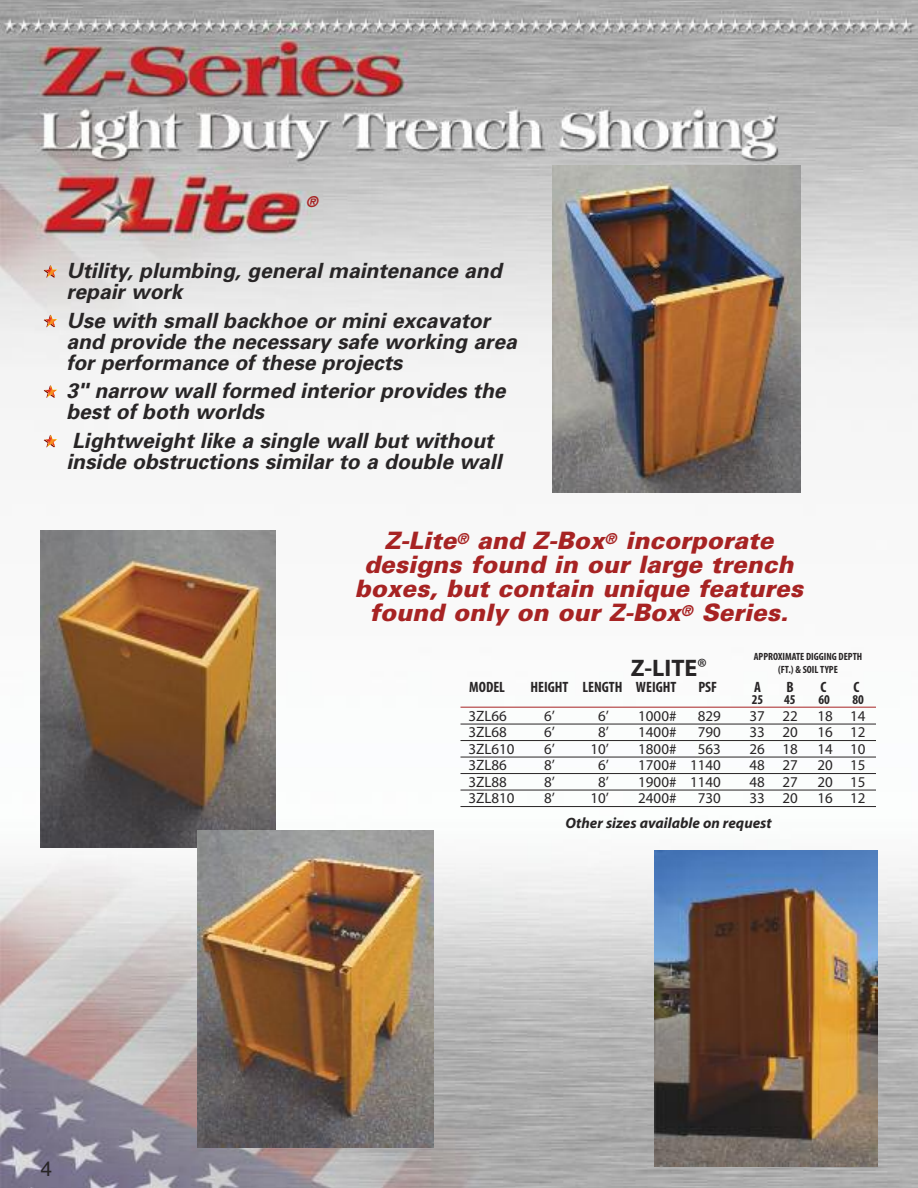
<style>
.page{position:relative;width:918px;height:1188px;background:#fff}
.page>*{position:absolute;margin:0;border:0;box-sizing:border-box;transform-origin:0 0}
.t1{font:italic 900 24px/24px "Univers";color:#a72323;text-align:center}
.t2{font:700 24px "Myriad";color:#282526}
.t3{font:italic 700 21px/21px "Univers";color:#282526}
.t4{font:21px "Helvetica";color:#282526}
.t5{font:15px "Myriad";color:#282526}
.t6{font:700 condensed 15px "Myriad";color:#282526}
.t7{font:italic 700 15px "Myriad";color:#282526}
.t8{font:italic 900 15px "Univers";color:#a72323}
.t9{font:700 condensed 13.5px "Myriad";color:#282526}
.t10{font:700 condensed 10.5px/13.5px "Myriad";color:#282526;text-align:center}
</style>
<div class="page">
<img style="left:0;top:0;width:918px;height:1188px">
<svg style="left:44px;top:435px;width:13px;height:13px"></svg>
<svg style="left:44px;top:385px;width:13px;height:13px"></svg>
<svg style="left:44px;top:315px;width:13px;height:12px"></svg>
<svg style="left:44px;top:265px;width:13px;height:13px"></svg>
<hr style="left:460px;top:707px;width:416px;height:1px;background:#a72323">
<hr style="left:460px;top:724px;width:416px;height:1px;background:#282526">
<hr style="left:460px;top:740px;width:416px;height:1px;background:#282526">
<hr style="left:460px;top:757px;width:416px;height:1px;background:#282526">
<hr style="left:460px;top:773px;width:416px;height:1px;background:#282526">
<hr style="left:460px;top:790px;width:416px;height:1px;background:#282526">
<hr style="left:460px;top:806px;width:416px;height:1px;background:#282526">
<img style="left:655px;top:850px;width:223px;height:316px">
<img style="left:552px;top:166px;width:249px;height:326px">
<img style="left:40px;top:530px;width:236px;height:317px">
<img style="left:198px;top:831px;width:235px;height:317px">
<p class="t8" style="left:306px;top:196px;width:13px">®</p>
<p class="t3" style="left:66px;top:262px;width:437px">Utility, plumbing, general maintenance and repair work</p>
<p class="t3" style="left:66px;top:312px;width:452px">Use with small backhoe or mini excavator and provide the necessary safe working area for performance of these projects</p>
<p class="t3" style="left:66px;top:382px;width:441px">3" narrow wall formed interior provides the best of both worlds</p>
<p class="t3" style="left:66px;top:432px;width:437px">Lightweight like a single wall but without inside obstructions similar to a double wall</p>
<p class="t1" style="left:355px;top:530px;width:450px">Z-Lite<sup>®</sup> and Z-Box<sup>®</sup> incorporate designs found in our large trench boxes, but contain unique features found only on our Z-Box<sup>®</sup> Series.</p>
<p class="t2" style="left:631px;top:659px;width:77px">Z-LITE<sup>®</sup></p>
<p class="t6" style="left:469px;top:682px;width:37px">MODEL</p>
<p class="t6" style="left:530px;top:682px;width:148px">HEIGHT LENGTH WEIGHT</p>
<p class="t6" style="left:698px;top:682px;width:20px">PSF</p>
<p class="t6" style="left:754px;top:682px;width:8px">A</p>
<p class="t6" style="left:786px;top:682px;width:9px">B</p>
<p class="t6" style="left:821px;top:682px;width:7px">C</p>
<p class="t6" style="left:854px;top:682px;width:7px">C</p>
<p class="t9" style="left:752px;top:695px;width:13px">25</p>
<p class="t9" style="left:784px;top:695px;width:13px">45</p>
<p class="t9" style="left:818px;top:695px;width:13px">60</p>
<p class="t9" style="left:852px;top:695px;width:13px">80</p>
<p class="t5" style="left:469px;top:710px;width:40px">3ZL66</p>
<p class="t5" style="left:544px;top:710px;width:12px">6’</p>
<p class="t5" style="left:598px;top:710px;width:12px">6’</p>
<p class="t5" style="left:638px;top:710px;width:40px">1000#</p>
<p class="t5" style="left:698px;top:710px;width:25px">829</p>
<p class="t5" style="left:749px;top:710px;width:50px">37 22</p>
<p class="t5" style="left:817px;top:710px;width:50px">18 14</p>
<p class="t5" style="left:469px;top:727px;width:40px">3ZL68</p>
<p class="t5" style="left:544px;top:727px;width:12px">6’</p>
<p class="t5" style="left:598px;top:727px;width:12px">8’</p>
<p class="t5" style="left:638px;top:727px;width:40px">1400#</p>
<p class="t5" style="left:698px;top:727px;width:25px">790</p>
<p class="t5" style="left:749px;top:727px;width:50px">33 20</p>
<p class="t5" style="left:817px;top:727px;width:50px">16 12</p>
<p class="t5" style="left:469px;top:743px;width:48px">3ZL610</p>
<p class="t5" style="left:544px;top:743px;width:12px">6’</p>
<p class="t5" style="left:591px;top:743px;width:20px">10’</p>
<p class="t5" style="left:638px;top:743px;width:40px">1800#</p>
<p class="t5" style="left:698px;top:743px;width:25px">563</p>
<p class="t5" style="left:749px;top:743px;width:50px">26 18</p>
<p class="t5" style="left:817px;top:743px;width:50px">14 10</p>
<p class="t5" style="left:469px;top:760px;width:40px">3ZL86</p>
<p class="t5" style="left:544px;top:760px;width:12px">8’</p>
<p class="t5" style="left:598px;top:760px;width:12px">6’</p>
<p class="t5" style="left:638px;top:760px;width:84px">1700# 1140</p>
<p class="t5" style="left:749px;top:760px;width:50px">48 27</p>
<p class="t5" style="left:817px;top:760px;width:50px">20 15</p>
<p class="t5" style="left:469px;top:776px;width:40px">3ZL88</p>
<p class="t5" style="left:544px;top:776px;width:12px">8’</p>
<p class="t5" style="left:598px;top:776px;width:12px">8’</p>
<p class="t5" style="left:638px;top:776px;width:84px">1900# 1140</p>
<p class="t5" style="left:749px;top:776px;width:50px">48 27</p>
<p class="t5" style="left:817px;top:776px;width:50px">20 15</p>
<p class="t5" style="left:469px;top:793px;width:48px">3ZL810</p>
<p class="t5" style="left:544px;top:793px;width:12px">8’</p>
<p class="t5" style="left:591px;top:793px;width:20px">10’</p>
<p class="t5" style="left:638px;top:793px;width:40px">2400#</p>
<p class="t5" style="left:698px;top:793px;width:25px">730</p>
<p class="t5" style="left:749px;top:793px;width:50px">33 20</p>
<p class="t5" style="left:817px;top:793px;width:50px">16 12</p>
<p class="t10" style="left:754px;top:650px;width:110px">APPROXIMATE DIGGING DEPTH (FT.) &amp; SOIL TYPE</p>
<p class="t7" style="left:566px;top:818px;width:208px">Other sizes available on request</p>
<p class="t4" style="left:40px;top:1160px;width:13px">4</p>
</div>
